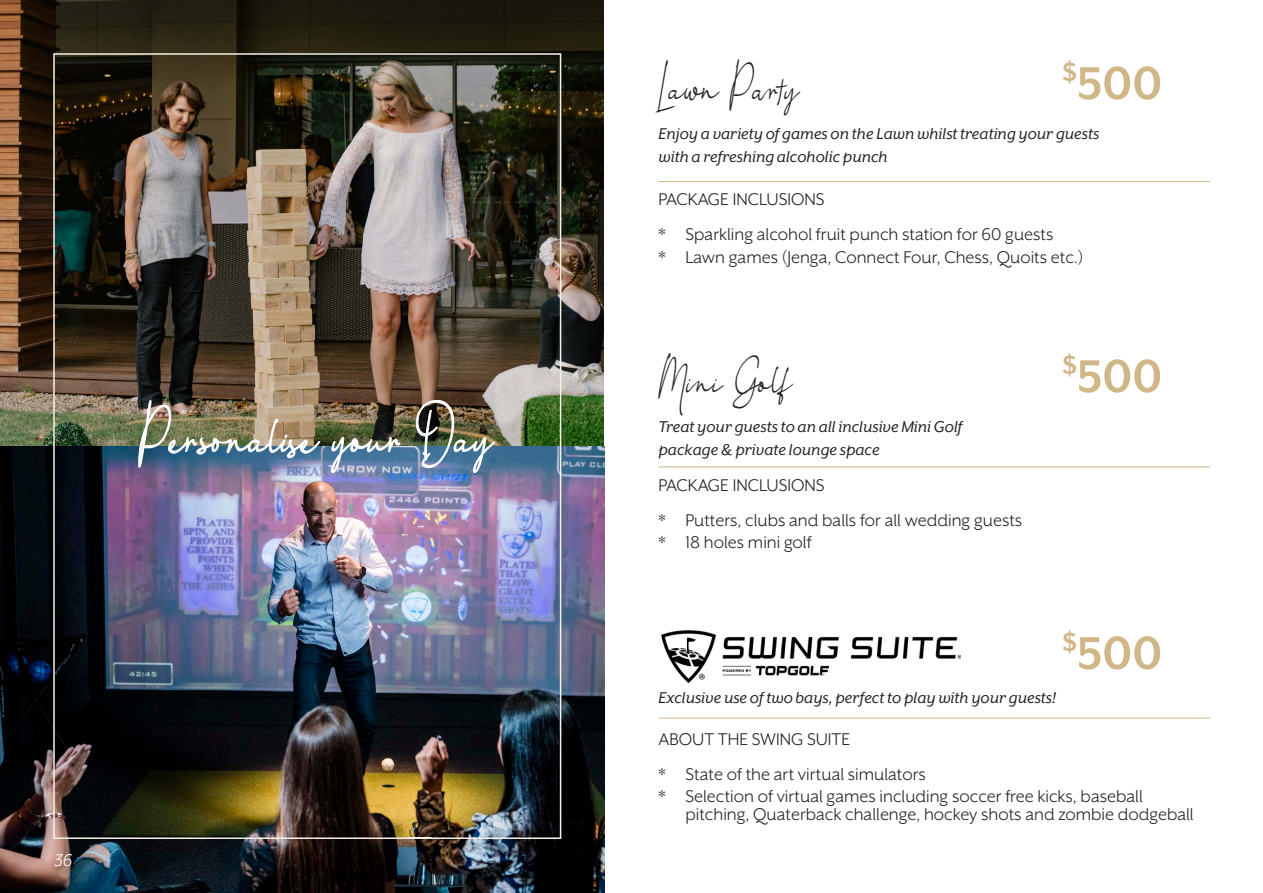
<style>
.page{position:relative;width:1263px;height:893px;background:#fff}
.page>*{position:absolute;margin:0;border:0;box-sizing:border-box;transform-origin:0 0}
.t1{font:700 52.5px "Mr Eaves XL San OT";color:#d0b787}
.t2{font:48px "Little Queen Signature";color:#231f20}
.BODY{font:19.5px/18px "Mr Eaves XL San OT";color:#231f20}
.BODY-2{font:italic 19.5px "Mr Eaves XL San OT";color:#fff}
.t3{font:italic 18px/22.5px "Mr Eaves XL San OT";color:#231f20}
</style>
<div class="page">
<img style="left:0;top:0;width:605px;height:893px">
<img style="left:52px;top:52px;width:510px;height:788px">
<img style="left:138px;top:400px;width:357px;height:73px">
<hr style="left:658px;top:181px;width:552px;height:1px;background:#d0b787">
<hr style="left:658px;top:466px;width:552px;height:1px;background:#d0b787">
<hr style="left:658px;top:718px;width:552px;height:1px;background:#d0b787">
<img style="left:662px;top:631px;width:298px;height:52px">
<p class="BODY-2" style="left:54px;top:850px;width:20px">36</p>
<p class="t2" style="left:658px;top:54px;width:141px">Lawn Party</p>
<p class="t1" style="left:1062px;top:54px;width:101px"><sup>$</sup>500</p>
<p class="t3" style="left:658px;top:123px;width:442px">Enjoy a variety of games on the Lawn whilst treating your guests with a refreshing alcoholic punch</p>
<p class="BODY" style="left:658px;top:190px;width:168px">PACKAGE INCLUSIONS</p>
<p class="BODY" style="left:658px;top:225px;width:396px">* Sparkling alcohol fruit punch station for 60 guests</p>
<p class="BODY" style="left:658px;top:248px;width:426px">* Lawn games (Jenga, Connect Four, Chess, Quoits etc.)</p>
<p class="t2" style="left:658px;top:347px;width:133px">Mini Golf</p>
<p class="t1" style="left:1062px;top:347px;width:101px"><sup>$</sup>500</p>
<p class="t3" style="left:658px;top:416px;width:305px">Treat your guests to an all inclusive Mini Golf package &amp; private lounge space</p>
<p class="BODY" style="left:658px;top:476px;width:168px">PACKAGE INCLUSIONS</p>
<p class="BODY" style="left:658px;top:511px;width:365px">* Putters, clubs and balls for all wedding guests</p>
<p class="BODY" style="left:658px;top:533px;width:155px">* 18 holes mini golf</p>
<p class="t1" style="left:1062px;top:624px;width:101px"><sup>$</sup>500</p>
<p class="t3" style="left:658px;top:687px;width:399px">Exclusive use of two bays, perfect to play with your guests!</p>
<p class="BODY" style="left:658px;top:730px;width:193px">ABOUT THE SWING SUITE</p>
<p class="BODY" style="left:658px;top:765px;width:269px">* State of the art virtual simulators</p>
<p class="BODY" style="left:685px;top:787px;width:510px;text-indent:-27px">* Selection of virtual games including soccer free kicks, baseball pitching, Quaterback challenge, hockey shots and zombie dodgeball</p>
</div>
